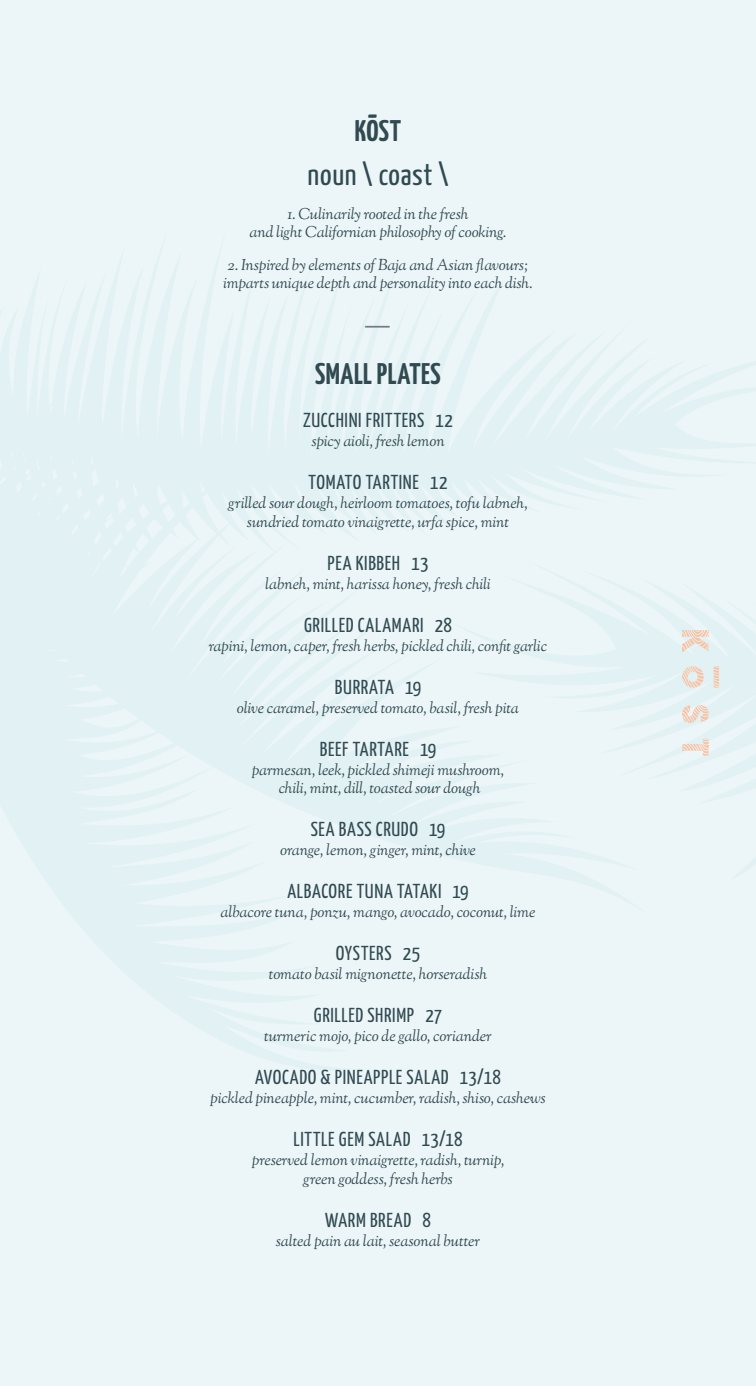
<style>
.page{position:relative;width:756px;height:1386px;background:#ecf6f8}
.page>*{position:absolute;margin:0;border:0;box-sizing:border-box;transform-origin:0 0}
.t1{font:30.62px "Yanone Kaffeesatz";letter-spacing:.02em;color:#314951}
.t2{font:700 29.75px "Yanone Kaffeesatz";letter-spacing:.015em;color:#314951}
.t3{font:20.12px "Yanone Kaffeesatz";letter-spacing:.03em;color:#314951}
.t4{font:italic 15.75px/18.9px "Sorts Mill Goudy";letter-spacing:-.01em;color:#314951;text-align:center}
</style>
<div class="page">
<svg style="left:682px;top:705px;width:27px;height:18px"></svg>
<svg style="left:682px;top:630px;width:27px;height:22px"></svg>
<svg style="left:682px;top:666px;width:22px;height:22px"></svg>
<svg style="left:682px;top:739px;width:27px;height:17px"></svg>
<svg style="left:714px;top:666px;width:5px;height:22px"></svg>
<hr style="left:366px;top:326px;width:23px;height:2px;background:#737c82">
<p class="t2" style="left:355px;top:110px;width:48px">KŌST</p>
<p class="t1" style="left:308px;top:153px;width:142px">noun \ coast \</p>
<p class="t4" style="left:250px;top:206px;width:258px;line-height:17.8px">1. Culinarily rooted in the fresh<br>and light Californian philosophy of cooking.</p>
<p class="t4" style="left:223px;top:258px;width:311px;line-height:17.8px;text-align:left">2. Inspired by elements of Baja and Asian flavours; imparts unique depth and personality into each dish.</p>
<p class="t2" style="left:315px;top:352px;width:127px">SMALL PLATES</p>
<p class="t3" style="left:303px;top:406px;width:151px">ZUCCHINI FRITTERS 12</p>
<p class="t4" style="left:311px;top:433px;width:135px">spicy aioli, fresh lemon</p>
<p class="t3" style="left:309px;top:468px;width:140px">TOMATO TARTINE 12</p>
<p class="t4" style="left:228px;top:495px;width:301px">grilled sour dough, heirloom tomatoes, tofu labneh, sundried tomato vinaigrette, urfa spice, mint</p>
<p class="t3" style="left:328px;top:548px;width:102px">PEA KIBBEH 13</p>
<p class="t4" style="left:265px;top:575px;width:227px">labneh, mint, harissa honey, fresh chili</p>
<p class="t3" style="left:304px;top:610px;width:149px">GRILLED CALAMARI 28</p>
<p class="t4" style="left:209px;top:637px;width:340px">rapini, lemon, caper, fresh herbs, pickled chili, confit garlic</p>
<p class="t3" style="left:335px;top:672px;width:88px">BURRATA 19</p>
<p class="t4" style="left:237px;top:699px;width:284px">olive caramel, preserved tomato, basil, fresh pita</p>
<p class="t3" style="left:320px;top:734px;width:118px">BEEF TARTARE 19</p>
<p class="t4" style="left:252px;top:761px;width:254px">parmesan, leek, pickled shimeji mushroom, chili, mint, dill, toasted sour dough</p>
<p class="t3" style="left:311px;top:815px;width:136px">SEA BASS CRUDO 19</p>
<p class="t4" style="left:280px;top:842px;width:197px">orange, lemon, ginger, mint, chive</p>
<p class="t3" style="left:287px;top:877px;width:183px">ALBACORE TUNA TATAKI 19</p>
<p class="t4" style="left:220px;top:904px;width:317px">albacore tuna, ponzu, mango, avocado, coconut, lime</p>
<p class="t3" style="left:336px;top:939px;width:86px">OYSTERS 25</p>
<p class="t4" style="left:269px;top:966px;width:220px">tomato basil mignonette, horseradish</p>
<p class="t3" style="left:314px;top:1001px;width:130px">GRILLED SHRIMP 27</p>
<p class="t4" style="left:264px;top:1028px;width:229px">turmeric mojo, pico de gallo, coriander</p>
<p class="t3" style="left:255px;top:1063px;width:247px">AVOCADO &amp; PINEAPPLE SALAD 13/18</p>
<p class="t4" style="left:210px;top:1090px;width:337px">pickled pineapple, mint, cucumber, radish, shiso, cashews</p>
<p class="t3" style="left:293px;top:1125px;width:171px">LITTLE GEM SALAD 13/18</p>
<p class="t4" style="left:252px;top:1152px;width:254px">preserved lemon vinaigrette, radish, turnip, green goddess, fresh herbs</p>
<p class="t3" style="left:325px;top:1206px;width:107px">WARM BREAD 8</p>
<p class="t4" style="left:276px;top:1233px;width:206px">salted pain au lait, seasonal butter</p>
</div>
